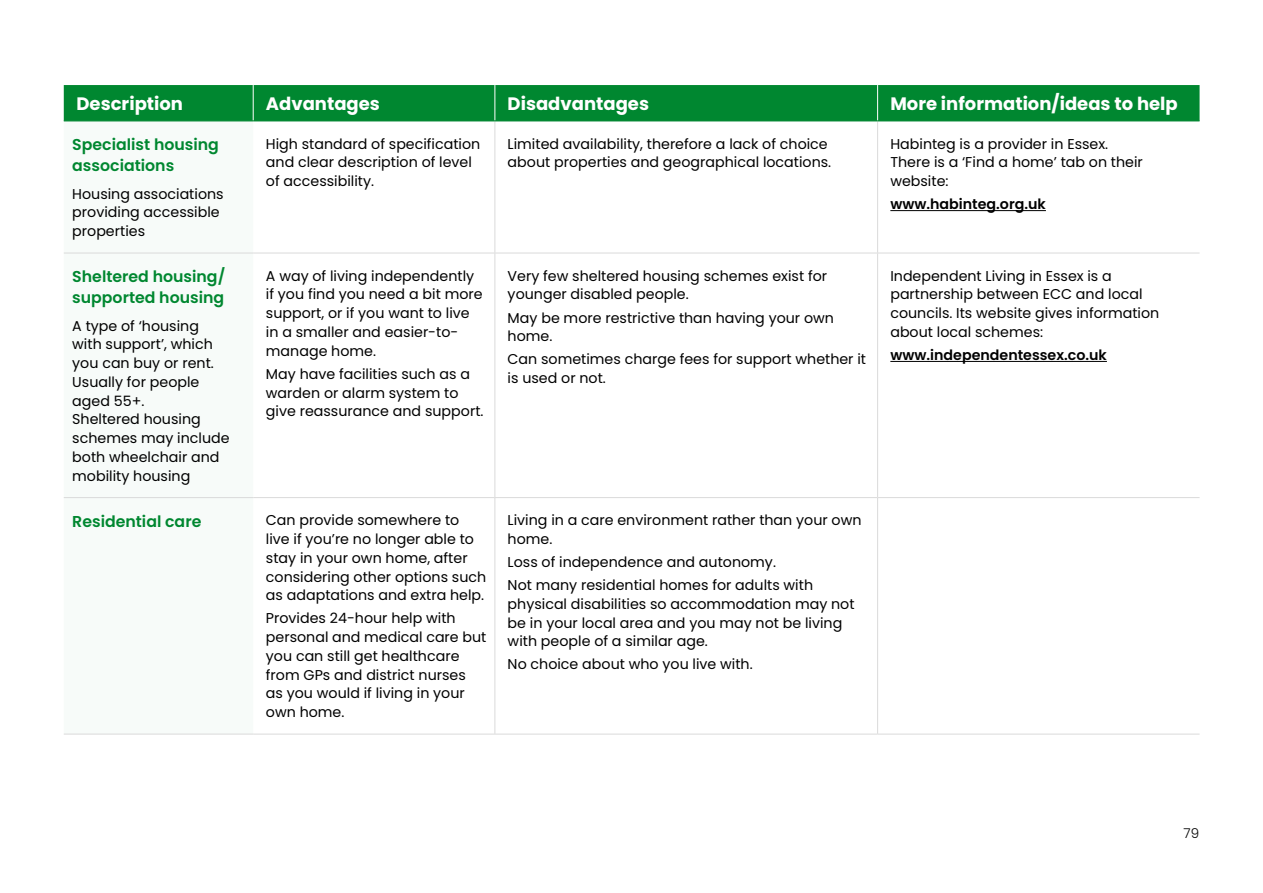
<style>
.page{position:relative;width:1263px;height:893px;background:#fff}
.page>*{position:absolute;margin:0;border:0;box-sizing:border-box;transform-origin:0 0}
.Body_Copy_P{font:700 18px "Poppins";color:#fff}
.Body_Copy_P-2{font:600 15.75px/21px "Poppins";color:#008730}
.Table_Copy_9_5pt{font:14.25px/18.8px "Poppins";color:#000}
.Body_Copy_P-3{font:14.25px/18.8px "Poppins";color:#000}
.Table_Copy_9_5pt-2{font:600 14.25px "Poppins";color:#000}
.t1{font:300 13.5px "Poppins";color:#000}
</style>
<div class="page">
<div style="left:64px;top:85px;width:1135px;height:36px;background:#008730"></div>
<svg style="left:64px;top:252px;width:189px;height:482px"></svg>
<hr style="left:253px;top:85px;width:1px;height:36px;background:#fff">
<hr style="left:494px;top:85px;width:1px;height:36px;background:#fff">
<hr style="left:877px;top:85px;width:1px;height:36px;background:#fff">
<hr style="left:494px;top:121px;width:1px;height:132px;background:#dadada">
<hr style="left:877px;top:121px;width:1px;height:132px;background:#dadada">
<hr style="left:64px;top:253px;width:189px;height:1px;background:#dadada">
<hr style="left:253px;top:253px;width:242px;height:1px;background:#dadada">
<hr style="left:495px;top:253px;width:383px;height:1px;background:#dadada">
<hr style="left:494px;top:253px;width:1px;height:244px;background:#dadada">
<hr style="left:878px;top:253px;width:321px;height:1px;background:#dadada">
<hr style="left:877px;top:253px;width:1px;height:244px;background:#dadada">
<hr style="left:494px;top:498px;width:1px;height:236px;background:#dadada">
<hr style="left:877px;top:498px;width:1px;height:236px;background:#dadada">
<hr style="left:64px;top:497px;width:189px;height:1px;background:#dadada">
<hr style="left:253px;top:497px;width:242px;height:1px;background:#dadada">
<hr style="left:495px;top:497px;width:383px;height:1px;background:#dadada">
<hr style="left:878px;top:497px;width:321px;height:1px;background:#dadada">
<hr style="left:64px;top:734px;width:189px;height:1px;background:#dadada">
<hr style="left:253px;top:734px;width:242px;height:1px;background:#dadada">
<hr style="left:495px;top:734px;width:383px;height:1px;background:#dadada">
<hr style="left:878px;top:734px;width:321px;height:1px;background:#dadada">
<hr style="left:64px;top:121px;width:189px;height:1px;background:#008730">
<hr style="left:253px;top:121px;width:242px;height:1px;background:#008730">
<hr style="left:495px;top:121px;width:383px;height:1px;background:#008730">
<hr style="left:878px;top:121px;width:321px;height:1px;background:#008730">
<hr style="left:890px;top:210px;width:156px;height:1px;background:#000">
<hr style="left:890px;top:361px;width:217px;height:1px;background:#000">
<p class="Body_Copy_P" style="left:77px;top:94px;width:108px">Description</p>
<p class="Body_Copy_P" style="left:266px;top:94px;width:115px">Advantages</p>
<p class="Body_Copy_P" style="left:508px;top:94px;width:143px">Disadvantages</p>
<p class="Body_Copy_P" style="left:890px;top:94px;width:289px">More information/ideas to help</p>
<p class="Body_Copy_P-2" style="left:72px;top:134px;width:148px">Specialist housing associations</p>
<p class="Body_Copy_P-3" style="left:72px;top:184px;width:153px">Housing associations providing accessible properties</p>
<p class="Table_Copy_9_5pt" style="left:266px;top:134px;width:216px">High standard of specification and clear description of level of accessibility.</p>
<p class="Table_Copy_9_5pt" style="left:508px;top:134px;width:325px">Limited availability, therefore a lack of choice about properties and geographical locations.</p>
<p class="Table_Copy_9_5pt" style="left:890px;top:134px;width:254px">Habinteg is a provider in Essex.<br>There is a ‘Find a home’ tab on their website:</p>
<p class="Table_Copy_9_5pt-2" style="left:890px;top:196px;width:157px">www.habinteg.org.uk</p>
<p class="Body_Copy_P-2" style="left:72px;top:266px;width:155px">Sheltered housing/ supported housing</p>
<p class="Body_Copy_P-3" style="left:72px;top:316px;width:143px">A type of ‘housing with support’, which you can buy or rent.<br>Usually for people aged 55+.</p>
<p class="Body_Copy_P-3" style="left:72px;top:410px;width:159px">Sheltered housing schemes may include both wheelchair and mobility housing</p>
<p class="Table_Copy_9_5pt" style="left:266px;top:266px;width:218px">A way of living independently if you find you need a bit more support, or if you want to live in a smaller and easier-to&shy;manage home.</p>
<p class="Table_Copy_9_5pt" style="left:266px;top:364px;width:219px">May have facilities such as a warden or alarm system to give reassurance and support.</p>
<p class="Body_Copy_P-2" style="left:72px;top:511px;width:131px">Residential care</p>
<p class="Table_Copy_9_5pt" style="left:266px;top:511px;width:222px">Can provide somewhere to live if you’re no longer able to stay in your own home, after considering other options such as adaptations and extra help.</p>
<p class="Table_Copy_9_5pt" style="left:266px;top:609px;width:222px">Provides 24-hour help with personal and medical care but you can still get healthcare from GPs and district nurses as you would if living in your own home.</p>
<p class="Table_Copy_9_5pt" style="left:508px;top:266px;width:321px">Very few sheltered housing schemes exist for younger disabled people.</p>
<p class="Table_Copy_9_5pt" style="left:508px;top:308px;width:328px">May be more restrictive than having your own home.</p>
<p class="Table_Copy_9_5pt" style="left:508px;top:350px;width:360px">Can sometimes charge fees for support whether it is used or not.</p>
<p class="Table_Copy_9_5pt" style="left:508px;top:511px;width:355px">Living in a care environment rather than your own home.</p>
<p class="Table_Copy_9_5pt" style="left:508px;top:553px;width:270px">Loss of independence and autonomy.</p>
<p class="Table_Copy_9_5pt" style="left:508px;top:576px;width:348px">Not many residential homes for adults with physical disabilities so accommodation may not be in your local area and you may not be living with people of a similar age.</p>
<p class="Table_Copy_9_5pt" style="left:508px;top:655px;width:247px">No choice about who you live with.</p>
<p class="Table_Copy_9_5pt" style="left:890px;top:266px;width:270px">Independent Living in Essex is a partnership between ECC and local councils. Its website gives information about local schemes:</p>
<p class="Table_Copy_9_5pt-2" style="left:890px;top:347px;width:218px">www.independentessex.co.uk</p>
<p class="t1" style="left:1183px;top:825px;width:17px">79</p>
</div>
